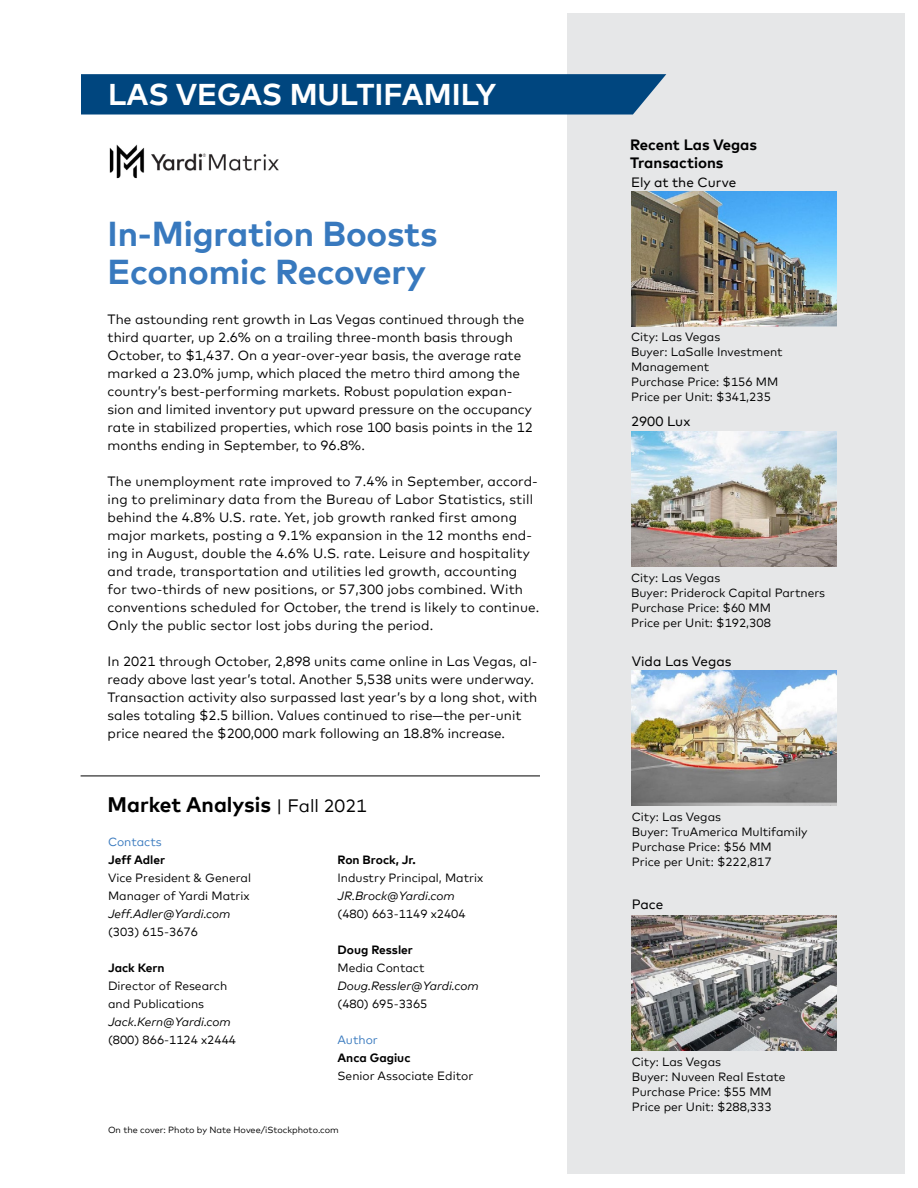
<style>
.page{position:relative;width:918px;height:1188px;background:#fff}
.page>*{position:absolute;margin:0;border:0;box-sizing:border-box;transform-origin:0 0}
.t1{font:700 34.5px/39px "Mark Offc Pro";letter-spacing:-.005em;color:#3879be}
.t2{font:700 30px "Mark Offc Pro";color:#fff}
.t3{font:700 21px "Mark Offc Pro";color:#000}
.t4{font:700 15px/18px "Mark Offc Pro";color:#000}
.t5{font:13.5px/18px "Mark Offc Pro";color:#000}
.t6{font:13.5px "Mark Offc Pro";color:#000}
.t7{font:12px/15px "Mark Offc Pro";color:#000}
.t8{font:italic 12px "Mark Offc Pro";color:#000}
.t9{font:700 12px "Mark Offc Pro";color:#000}
.t10{font:12px "Mark Offc Pro";color:#3879be}
.t11{font:9px "Mark Offc Pro";color:#000}
.s1{font-weight:400;font-size:18px}
</style>
<div class="page">
<img style="left:110px;top:144px;width:169px;height:34px">
<div style="left:567px;top:14px;width:337px;height:1160px;background:#e6e7e8"></div>
<img style="left:632px;top:670px;width:205px;height:135px">
<img style="left:632px;top:915px;width:205px;height:135px">
<img style="left:631px;top:191px;width:205px;height:135px">
<img style="left:631px;top:432px;width:205px;height:135px">
<hr style="left:81px;top:776px;width:459px;height:1px;background:#000">
<svg style="left:81px;top:74px;width:585px;height:41px;background:#094c83"></svg>
<h2 class="t2" style="left:108px;top:71px;width:390px">LAS VEGAS MULTIFAMILY</h2>
<h1 class="t1" style="left:108px;top:211px;width:332px">In-Migration Boosts<br>Economic Recovery</h1>
<p class="t5" style="left:108px;top:309px;width:427px">The astounding rent growth in Las Vegas continued through the third quarter, up 2.6% on a trailing three-month basis through October, to $1,437. On a year-over-year basis, the average rate marked a 23.0% jump, which placed the metro third among the country’s best-performing markets. Robust population expan&shy;sion and limited inventory put upward pressure on the occupancy rate in stabilized properties, which rose 100 basis points in the 12 months ending in September, to 96.8%.</p>
<p class="t5" style="left:108px;top:471px;width:433px">The unemployment rate improved to 7.4% in September, accord&shy;ing to preliminary data from the Bureau of Labor Statistics, still behind the 4.8% U.S. rate. Yet, job growth ranked first among major markets, posting a 9.1% expansion in the 12 months end&shy;ing in August, double the 4.6% U.S. rate. Leisure and hospitality and trade, transportation and utilities led growth, accounting for two-thirds of new positions, or 57,300 jobs combined. With conventions scheduled for October, the trend is likely to continue.<br>Only the public sector lost jobs during the period.</p>
<p class="t5" style="left:108px;top:651px;width:431px">In 2021 through October, 2,898 units came online in Las Vegas, al&shy;ready above last year’s total. Another 5,538 units were underway.<br>Transaction activity also surpassed last year’s by a long shot, with sales totaling $2.5 billion. Values continued to rise—the per-unit price neared the $200,000 mark following an 18.8% increase.</p>
<h3 class="t3" style="left:108px;top:788px;width:261px">Market Analysis <span class="s1">| Fall 2021</span></h3>
<p class="t10" style="left:108px;top:833px;width:55px">Contacts</p>
<p class="t9" style="left:108px;top:851px;width:59px">Jeff Adler</p>
<p class="t7" style="left:108px;top:868px;width:145px;line-height:18px">Vice President &amp; General<br>Manager of Yardi Matrix</p>
<p class="t8" style="left:108px;top:905px;width:124px">Jeff.Adler@Yardi.com</p>
<p class="t7" style="left:108px;top:923px;width:92px">(303) 615-3676</p>
<p class="t9" style="left:108px;top:959px;width:58px">Jack Kern</p>
<p class="t7" style="left:108px;top:976px;width:121px;line-height:18px">Director of Research and Publications</p>
<p class="t8" style="left:108px;top:1013px;width:124px">Jack.Kern@Yardi.com</p>
<p class="t7" style="left:108px;top:1031px;width:130px">(800) 866-1124 x2444</p>
<p class="t9" style="left:338px;top:851px;width:80px">Ron Brock, Jr.</p>
<p class="t7" style="left:338px;top:869px;width:147px">Industry Principal, Matrix</p>
<p class="t8" style="left:338px;top:887px;width:119px">JR.Brock@Yardi.com</p>
<p class="t7" style="left:338px;top:905px;width:130px">(480) 663-1149 x2404</p>
<p class="t9" style="left:338px;top:941px;width:77px">Doug Ressler</p>
<p class="t7" style="left:338px;top:959px;width:89px">Media Contact</p>
<p class="t8" style="left:338px;top:977px;width:143px">Doug.Ressler@Yardi.com</p>
<p class="t7" style="left:338px;top:995px;width:92px">(480) 695-3365</p>
<p class="t10" style="left:338px;top:1031px;width:42px">Author</p>
<p class="t9" style="left:338px;top:1049px;width:75px">Anca Gagiuc</p>
<p class="t7" style="left:338px;top:1067px;width:137px">Senior Associate Editor</p>
<p class="t11" style="left:108px;top:1123px;width:232px">On the cover: Photo by Nate Hovee/iStockphoto.com</p>
<p class="t4" style="left:630px;top:135px;width:129px">Recent Las Vegas<br>Transactions</p>
<p class="t6" style="left:631px;top:172px;width:107px">Ely at the Curve</p>
<p class="t7" style="left:631px;top:328px;width:153px">City: Las Vegas<br>Buyer: LaSalle Investment<br>Management<br>Purchase Price: $156 MM<br>Price per Unit: $341,235</p>
<p class="t6" style="left:631px;top:411px;width:61px">2900 Lux</p>
<p class="t7" style="left:631px;top:570px;width:196px">City: Las Vegas<br>Buyer: Priderock Capital Partners<br>Purchase Price: $60 MM<br>Price per Unit: $192,308</p>
<p class="t6" style="left:632px;top:651px;width:101px">Vida Las Vegas</p>
<p class="t7" style="left:632px;top:808px;width:177px">City: Las Vegas<br>Buyer: TruAmerica Multifamily<br>Purchase Price: $56 MM<br>Price per Unit: $222,817</p>
<p class="t6" style="left:632px;top:894px;width:33px">Pace</p>
<p class="t7" style="left:632px;top:1053px;width:155px">City: Las Vegas<br>Buyer: Nuveen Real Estate<br>Purchase Price: $55 MM<br>Price per Unit: $288,333</p>
</div>
